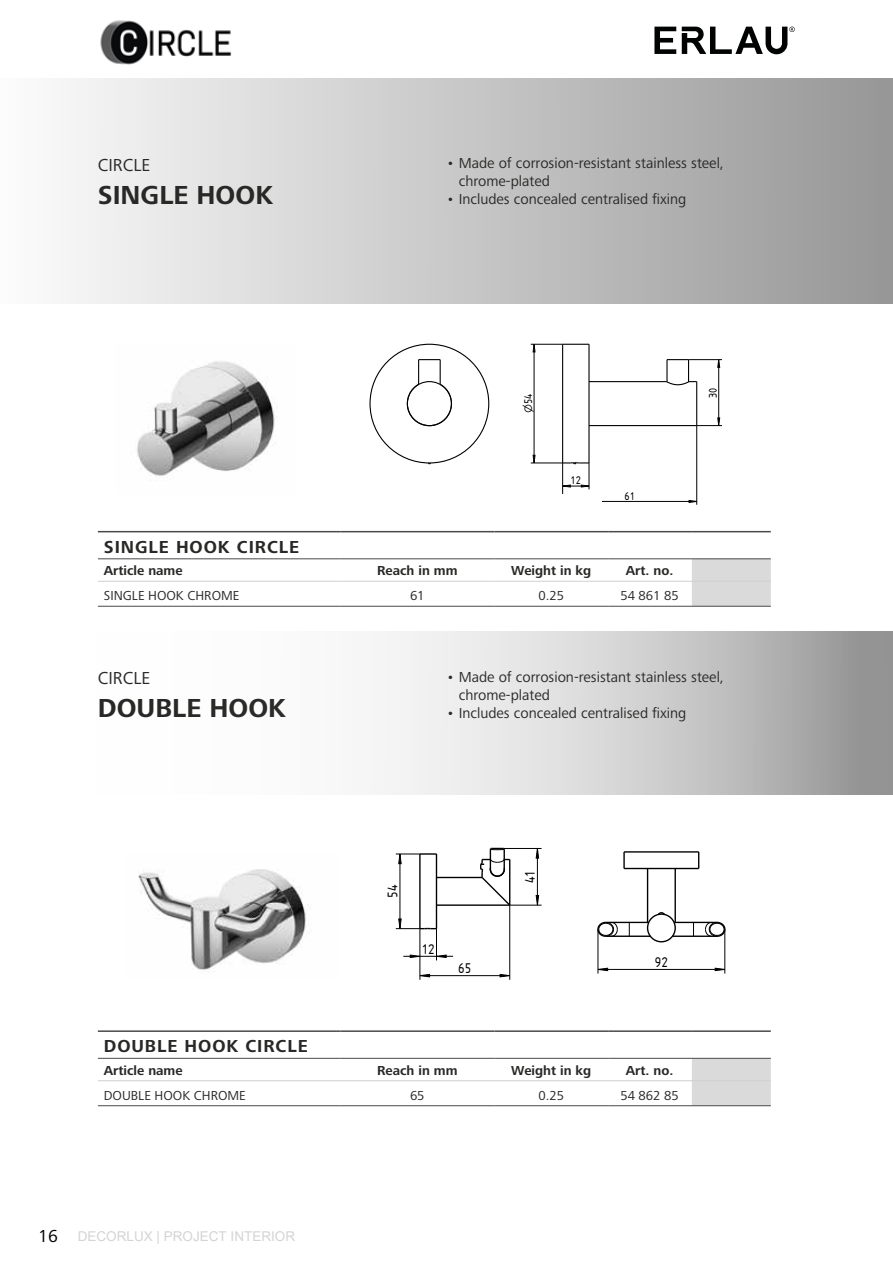
<style>
.page{position:relative;width:893px;height:1263px;background:#fff}
.page>*{position:absolute;margin:0;border:0;box-sizing:border-box;transform-origin:0 0}
.t1{font:700 27px "Frutiger Next LTW1 G";color:#282827}
.t2{font:700 18px "Frutiger Next LTW1 G";letter-spacing:.05em;color:#282827}
.t3{font:18px "Frutiger Next LTW1 G";color:#282827}
.t4{font:18px "Frutiger Next LTW1 G";color:#000}
.t5{font:15px/18px "Frutiger Next LTW1 G";color:#282827}
.t6{font:14.55px "Isonorm LT";color:#000}
.t7{font:700 13.5px "Frutiger Next LTW1 G";color:#282827}
.t8{font:13.5px "Frutiger Next LTW1 G";color:#282827}
.t9{font:13.5px "Arial";color:#d4d4d4}
.t10{font:11.55px "Isonorm LT";color:#000}
</style>
<div class="page">
<svg style="left:654px;top:27px;width:22px;height:27px"></svg>
<svg style="left:682px;top:27px;width:113px;height:27px"></svg>
<div style="left:0;top:79px;width:893px;height:225px;background:linear-gradient(to right,#fcfcfc,#969696)"></div>
<img style="left:100px;top:20px;width:132px;height:45px">
<img style="left:137px;top:361px;width:138px;height:115px">
<img style="left:138px;top:869px;width:170px;height:103px">
<div style="left:692px;top:559px;width:79px;height:47px;background:#dadada"></div>
<hr style="left:98px;top:558px;width:242px;height:1px;background:#4a4a49">
<hr style="left:340px;top:558px;width:154px;height:1px;background:#4a4a49">
<hr style="left:494px;top:558px;width:114px;height:1px;background:#4a4a49">
<hr style="left:608px;top:558px;width:83px;height:1px;background:#4a4a49">
<hr style="left:691px;top:558px;width:80px;height:1px;background:#4a4a49">
<hr style="left:98px;top:581px;width:242px;height:1px;background:#d0d0d0">
<hr style="left:340px;top:581px;width:154px;height:1px;background:#d0d0d0">
<hr style="left:494px;top:581px;width:114px;height:1px;background:#d0d0d0">
<hr style="left:608px;top:581px;width:83px;height:1px;background:#d0d0d0">
<hr style="left:691px;top:581px;width:80px;height:1px;background:#d0d0d0">
<hr style="left:98px;top:531px;width:242px;height:1px;background:#4a4a49">
<hr style="left:340px;top:531px;width:154px;height:1px;background:#4a4a49">
<hr style="left:494px;top:531px;width:114px;height:1px;background:#4a4a49">
<hr style="left:608px;top:531px;width:83px;height:1px;background:#4a4a49">
<hr style="left:691px;top:531px;width:80px;height:1px;background:#4a4a49">
<hr style="left:98px;top:606px;width:242px;height:1px;background:#4a4a49">
<hr style="left:340px;top:606px;width:154px;height:1px;background:#4a4a49">
<hr style="left:494px;top:606px;width:114px;height:1px;background:#4a4a49">
<hr style="left:608px;top:606px;width:83px;height:1px;background:#4a4a49">
<hr style="left:691px;top:606px;width:80px;height:1px;background:#4a4a49">
<div style="left:692px;top:1059px;width:79px;height:46px;background:#dadada"></div>
<hr style="left:98px;top:1058px;width:242px;height:1px;background:#4a4a49">
<hr style="left:340px;top:1058px;width:154px;height:1px;background:#4a4a49">
<hr style="left:494px;top:1058px;width:114px;height:1px;background:#4a4a49">
<hr style="left:608px;top:1058px;width:83px;height:1px;background:#4a4a49">
<hr style="left:691px;top:1058px;width:80px;height:1px;background:#4a4a49">
<hr style="left:98px;top:1080px;width:242px;height:1px;background:#d0d0d0">
<hr style="left:340px;top:1080px;width:154px;height:1px;background:#d0d0d0">
<hr style="left:494px;top:1080px;width:114px;height:1px;background:#d0d0d0">
<hr style="left:608px;top:1080px;width:83px;height:1px;background:#d0d0d0">
<hr style="left:691px;top:1080px;width:80px;height:1px;background:#d0d0d0">
<hr style="left:98px;top:1030px;width:242px;height:2px;background:#4a4a49">
<hr style="left:340px;top:1030px;width:154px;height:2px;background:#4a4a49">
<hr style="left:494px;top:1030px;width:114px;height:2px;background:#4a4a49">
<hr style="left:608px;top:1030px;width:83px;height:2px;background:#4a4a49">
<hr style="left:691px;top:1030px;width:80px;height:2px;background:#4a4a49">
<hr style="left:98px;top:1105px;width:242px;height:1px;background:#4a4a49">
<hr style="left:340px;top:1105px;width:154px;height:1px;background:#4a4a49">
<hr style="left:494px;top:1105px;width:114px;height:1px;background:#4a4a49">
<hr style="left:608px;top:1105px;width:83px;height:1px;background:#4a4a49">
<hr style="left:691px;top:1105px;width:80px;height:1px;background:#4a4a49">
<svg style="left:385px;top:631px;width:507px;height:164px;background:#cbcbcb"></svg>
<svg style="left:688px;top:500px;width:8px;height:3px"></svg>
<svg style="left:532px;top:454px;width:4px;height:9px"></svg>
<svg style="left:532px;top:343px;width:4px;height:10px"></svg>
<svg style="left:717px;top:360px;width:3px;height:8px"></svg>
<hr style="left:570px;top:501px;width:119px;height:1px;background:#000">
<hr style="left:531px;top:463px;width:32px;height:1px;background:#000">
<hr style="left:534px;top:352px;width:1px;height:103px;background:#000">
<hr style="left:562px;top:463px;width:1px;height:42px;background:#000">
<svg style="left:697px;top:417px;width:25px;height:9px"></svg>
<hr style="left:688px;top:359px;width:34px;height:1px;background:#000">
<hr style="left:531px;top:344px;width:32px;height:1px;background:#000">
<hr style="left:696px;top:426px;width:1px;height:79px;background:#000">
<hr style="left:718px;top:367px;width:1px;height:51px;background:#000">
<hr style="left:562px;top:344px;width:1px;height:119px;background:#000">
<hr style="left:589px;top:425px;width:108px;height:1px;background:#000">
<hr style="left:588px;top:344px;width:2px;height:119px;background:#000">
<hr style="left:589px;top:381px;width:77px;height:1px;background:#000">
<svg style="left:563px;top:344px;width:26px;height:1px"></svg>
<hr style="left:696px;top:382px;width:1px;height:44px;background:#000">
<svg style="left:406px;top:359px;width:47px;height:68px"></svg>
<div style="left:407px;top:381px;width:45px;height:45px;border:1px solid #000;border-radius:50%"></div>
<svg style="left:562px;top:461px;width:28px;height:28px"></svg>
<svg style="left:665px;top:359px;width:32px;height:27px"></svg>
<div style="left:427px;top:494px;width:175px;height:22px;background:#fff"></div>
<svg style="left:535px;top:895px;width:4px;height:10px"></svg>
<svg style="left:535px;top:849px;width:4px;height:10px"></svg>
<svg style="left:419px;top:974px;width:11px;height:3px"></svg>
<svg style="left:499px;top:974px;width:10px;height:3px"></svg>
<hr style="left:430px;top:975px;width:70px;height:1px;background:#000">
<svg style="left:403px;top:954px;width:50px;height:4px"></svg>
<hr style="left:400px;top:864px;width:1px;height:55px;background:#000">
<hr style="left:420px;top:929px;width:1px;height:51px;background:#000">
<hr style="left:510px;top:905px;width:32px;height:1px;background:#000">
<hr style="left:436px;top:929px;width:1px;height:31px;background:#000">
<hr style="left:503px;top:848px;width:39px;height:1px;background:#000">
<hr style="left:509px;top:905px;width:1px;height:75px;background:#000">
<hr style="left:537px;top:858px;width:1px;height:37px;background:#000">
<hr style="left:419px;top:854px;width:2px;height:75px;background:#000">
<hr style="left:436px;top:904px;width:74px;height:2px;background:#000">
<hr style="left:436px;top:854px;width:1px;height:75px;background:#000">
<hr style="left:436px;top:877px;width:46px;height:1px;background:#000">
<svg style="left:396px;top:853px;width:40px;height:11px"></svg>
<svg style="left:396px;top:918px;width:40px;height:12px"></svg>
<svg style="left:479px;top:847px;width:33px;height:60px"></svg>
<svg style="left:597px;top:967px;width:11px;height:4px"></svg>
<svg style="left:714px;top:967px;width:12px;height:4px"></svg>
<hr style="left:608px;top:969px;width:107px;height:1px;background:#000">
<hr style="left:598px;top:929px;width:1px;height:44px;background:#000">
<hr style="left:724px;top:929px;width:1px;height:44px;background:#000">
<hr style="left:606px;top:935px;width:44px;height:2px;background:#000">
<hr style="left:672px;top:935px;width:45px;height:2px;background:#000">
<hr style="left:606px;top:922px;width:43px;height:1px;background:#000">
<hr style="left:674px;top:922px;width:43px;height:1px;background:#000">
<svg style="left:623px;top:852px;width:2px;height:16px"></svg>
<svg style="left:629px;top:923px;width:1px;height:13px"></svg>
<hr style="left:647px;top:868px;width:1px;height:54px;background:#000">
<hr style="left:624px;top:868px;width:75px;height:1px;background:#000">
<hr style="left:674px;top:868px;width:2px;height:54px;background:#000">
<hr style="left:624px;top:851px;width:75px;height:2px;background:#000">
<svg style="left:693px;top:923px;width:1px;height:12px"></svg>
<svg style="left:698px;top:853px;width:1px;height:15px"></svg>
<div style="left:647px;top:913px;width:29px;height:29px;border:1px solid #000;border-radius:50%"></div>
<svg style="left:656px;top:912px;width:10px;height:4px"></svg>
<svg style="left:705px;top:921px;width:21px;height:17px"></svg>
<svg style="left:597px;top:921px;width:21px;height:17px"></svg>
<hr style="left:892px;top:631px;width:1px;height:164px;background:#929292">
<p class="t3" style="left:98px;top:155px;width:54px">CIRCLE</p>
<h1 class="t1" style="left:98px;top:179px;width:177px">SINGLE HOOK</h1>
<p class="t5" style="left:459px;top:155px;width:267px;text-indent:-12px">• Made of corrosion-resistant stainless steel, chrome-plated</p>
<p class="t5" style="left:446px;top:191px;width:241px">• Includes concealed centralised fixing</p>
<p class="t10" style="left:522px;top:413px;width:21px;rotate:-90deg">⌀54</p>
<p class="t10" style="left:571px;top:474px;width:12px">12</p>
<p class="t10" style="left:624px;top:489px;width:12px">61</p>
<p class="t2" style="left:104px;top:536px;width:197px">SINGLE HOOK CIRCLE</p>
<p class="t7" style="left:104px;top:563px;width:80px">Article name</p>
<p class="t7" style="left:377px;top:563px;width:82px">Reach in mm</p>
<p class="t7" style="left:511px;top:563px;width:81px">Weight in kg</p>
<p class="t7" style="left:626px;top:563px;width:49px">Art. no.</p>
<p class="t8" style="left:104px;top:588px;width:137px">SINGLE HOOK CHROME</p>
<p class="t8" style="left:410px;top:588px;width:16px">61</p>
<p class="t8" style="left:538px;top:588px;width:27px">0.25</p>
<p class="t8" style="left:620px;top:588px;width:60px">54 861 85</p>
<p class="t10" style="left:706px;top:398px;width:12px;rotate:-90deg">30</p>
<p class="t3" style="left:98px;top:668px;width:54px">CIRCLE</p>
<h1 class="t1" style="left:98px;top:692px;width:190px">DOUBLE HOOK</h1>
<p class="t5" style="left:459px;top:669px;width:267px;text-indent:-12px">• Made of corrosion-resistant stainless steel, chrome-plated</p>
<p class="t5" style="left:446px;top:705px;width:241px">• Includes concealed centralised fixing</p>
<p class="t6" style="left:385px;top:898px;width:14px;rotate:-90deg">54</p>
<p class="t6" style="left:422px;top:941px;width:14px">12</p>
<p class="t6" style="left:458px;top:960px;width:14px">65</p>
<p class="t6" style="left:522px;top:883px;width:14px;rotate:-90deg">41</p>
<p class="t6" style="left:655px;top:954px;width:14px">92</p>
<p class="t2" style="left:104px;top:1036px;width:205px">DOUBLE HOOK CIRCLE</p>
<p class="t7" style="left:104px;top:1062px;width:80px">Article name</p>
<p class="t7" style="left:377px;top:1062px;width:82px">Reach in mm</p>
<p class="t7" style="left:511px;top:1062px;width:81px">Weight in kg</p>
<p class="t7" style="left:626px;top:1062px;width:49px">Art. no.</p>
<p class="t8" style="left:104px;top:1087px;width:143px">DOUBLE HOOK CHROME</p>
<p class="t8" style="left:410px;top:1087px;width:16px">65</p>
<p class="t8" style="left:538px;top:1087px;width:27px">0.25</p>
<p class="t8" style="left:620px;top:1087px;width:60px">54 862 85</p>
<p class="t4" style="left:38px;top:1226px;width:21px">16</p>
<p class="t9" style="left:78px;top:1227px;width:219px">DECORLUX | PROJECT INTERIOR</p>
</div>
